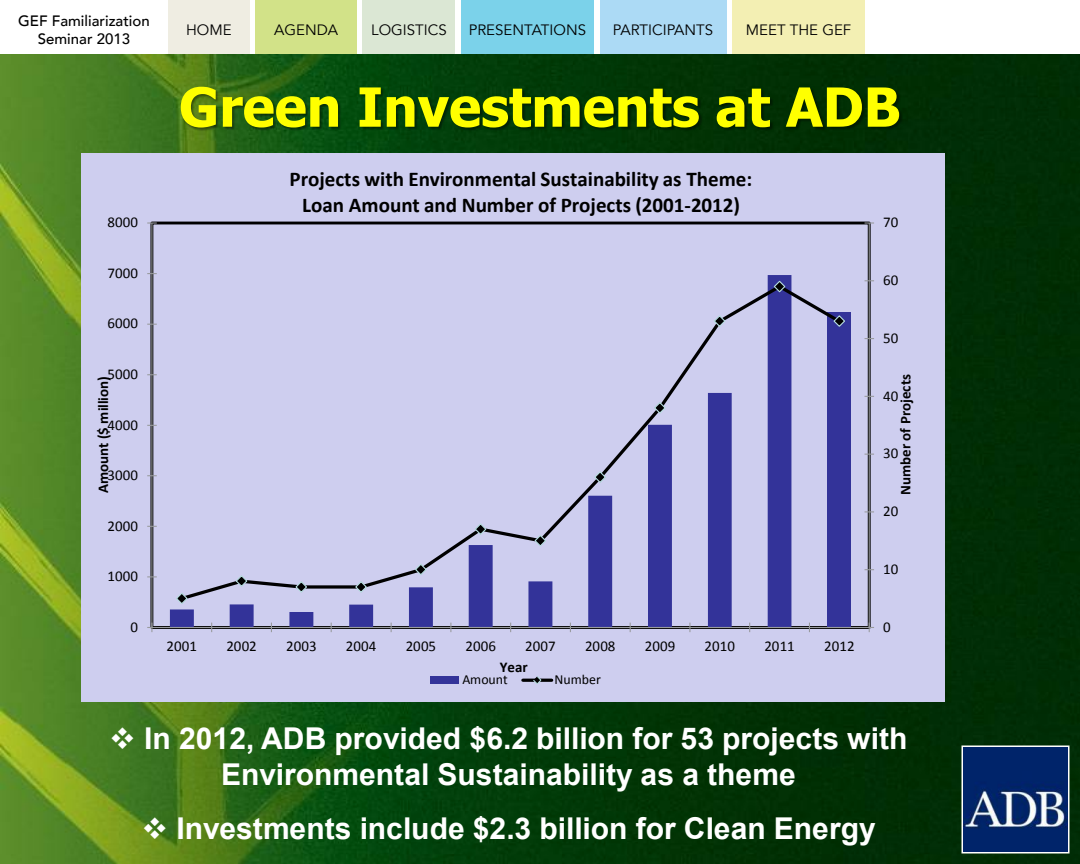
<style>
.page{position:relative;width:1080px;height:864px;background:#fff}
.page>*{position:absolute;margin:0;border:0;box-sizing:border-box;transform-origin:0 0}
.t1{font:700 54px "Tahoma";color:#ff0}
.t2{font:700 30px/36px "Arial";color:#fff;text-align:center}
.t3{font:700 21px/25.8px "Calibri";color:#000;text-align:center}
.t4{font:15px "Calibri";color:#000}
.t5{font:15px "Avenir";color:#000}
.t6{font:700 15px "Calibri";letter-spacing:.005em;color:#000}
.t7{font:500 15px/18px "Avenir";color:#000;text-align:center}
.t8{font:13.8px "Calibri";letter-spacing:-.005em;color:#000}
</style>
<div class="page">
<div style="left:168px;top:0;width:82px;height:54px;background:#efede2"></div>
<div style="left:600px;top:0;width:126px;height:54px;background:#acdaf5"></div>
<div style="left:363px;top:0;width:92px;height:54px;background:#dbe7d4"></div>
<div style="left:732px;top:0;width:133px;height:54px;background:#f3efb3"></div>
<div style="left:256px;top:0;width:101px;height:54px;background:#d2e288"></div>
<div style="left:461px;top:0;width:133px;height:54px;background:#7bd2ea"></div>
<img style="left:1px;top:55px;width:1079px;height:809px">
<img style="left:965px;top:749px;width:102px;height:102px">
<div style="left:962px;top:746px;width:108px;height:108px;border:2px solid #fff"></div>
<img style="left:146px;top:56px;width:520px;height:97px">
<img style="left:666px;top:56px;width:16px;height:97px">
<img style="left:682px;top:56px;width:185px;height:97px">
<img style="left:867px;top:56px;width:87px;height:120px">
<div style="left:81px;top:153px;width:864px;height:549px;background:#ceceef"></div>
<div style="left:150px;top:222px;width:721px;height:407px;border:3px solid #000"></div>
<div style="left:827px;top:312px;width:24px;height:315px;background:#339"></div>
<svg style="left:170px;top:275px;width:621px;height:352px"></svg>
<hr style="left:869px;top:223px;width:1px;height:404px;background:#989a9d">
<svg style="left:865px;top:222px;width:9px;height:2px"></svg>
<hr style="left:151px;top:223px;width:1px;height:404px;background:#989a9d">
<svg style="left:147px;top:222px;width:10px;height:2px"></svg>
<hr style="left:152px;top:627px;width:717px;height:1px;background:#989a9d">
<svg style="left:147px;top:623px;width:10px;height:9px"></svg>
<svg style="left:865px;top:623px;width:9px;height:9px"></svg>
<svg style="left:178px;top:283px;width:654px;height:320px"></svg>
<svg style="left:175px;top:592px;width:14px;height:13px"></svg>
<svg style="left:235px;top:574px;width:13px;height:14px"></svg>
<svg style="left:294px;top:580px;width:14px;height:14px"></svg>
<svg style="left:354px;top:580px;width:14px;height:14px"></svg>
<svg style="left:414px;top:563px;width:14px;height:13px"></svg>
<svg style="left:474px;top:522px;width:13px;height:14px"></svg>
<svg style="left:534px;top:534px;width:13px;height:13px"></svg>
<svg style="left:593px;top:470px;width:14px;height:14px"></svg>
<svg style="left:653px;top:401px;width:14px;height:14px"></svg>
<svg style="left:713px;top:314px;width:13px;height:14px"></svg>
<svg style="left:773px;top:280px;width:13px;height:13px"></svg>
<svg style="left:832px;top:315px;width:13px;height:12px"></svg>
<div style="left:431px;top:676px;width:28px;height:8px;background:#339"></div>
<hr style="left:523px;top:679px;width:29px;height:3px;background:#000">
<svg style="left:532px;top:676px;width:11px;height:8px"></svg>
<p class="t7" style="left:18px;top:10px;width:133px">GEF Familiarization<br>Seminar 2013</p>
<p class="t5" style="left:186px;top:20px;width:47px">HOME</p>
<p class="t5" style="left:274px;top:20px;width:65px">AGENDA</p>
<p class="t5" style="left:371px;top:20px;width:77px">LOGISTICS</p>
<p class="t5" style="left:469px;top:20px;width:119px">PRESENTATIONS</p>
<p class="t5" style="left:613px;top:20px;width:102px">PARTICIPANTS</p>
<p class="t5" style="left:746px;top:20px;width:107px">MEET THE GEF</p>
<h1 class="t1" style="left:179px;top:69px;width:723px">Green Investments at ADB</h1>
<p class="t4" style="left:108px;top:213px;width:32px">8000</p>
<p class="t4" style="left:108px;top:263px;width:32px">7000</p>
<p class="t4" style="left:108px;top:314px;width:32px">6000</p>
<p class="t3" style="left:290px;top:166px;width:464px">Projects with Environmental Sustainability as Theme:<br>Loan Amount and Number of Projects (2001-2012)</p>
<p class="t4" style="left:883px;top:213px;width:17px">70</p>
<p class="t4" style="left:883px;top:271px;width:17px">60</p>
<p class="t4" style="left:883px;top:328px;width:17px">50</p>
<p class="t4" style="left:108px;top:365px;width:32px">5000</p>
<p class="t6" style="left:93px;top:493px;width:119px;rotate:-90deg">Amount ($ million)</p>
<p class="t6" style="left:896px;top:495px;width:122px;rotate:-90deg">Number of Projects</p>
<p class="t4" style="left:883px;top:386px;width:17px">40</p>
<p class="t4" style="left:108px;top:415px;width:32px">4000</p>
<p class="t4" style="left:883px;top:444px;width:17px">30</p>
<p class="t4" style="left:108px;top:466px;width:32px">3000</p>
<p class="t4" style="left:108px;top:516px;width:32px">2000</p>
<p class="t4" style="left:108px;top:567px;width:32px">1000</p>
<p class="t4" style="left:130px;top:617px;width:9px">0</p>
<p class="t4" style="left:167px;top:637px;width:32px">2001</p>
<p class="t4" style="left:226px;top:637px;width:32px">2002</p>
<p class="t4" style="left:286px;top:637px;width:32px">2003</p>
<p class="t4" style="left:346px;top:637px;width:32px">2004</p>
<p class="t4" style="left:406px;top:637px;width:32px">2005</p>
<p class="t4" style="left:466px;top:637px;width:32px">2006</p>
<p class="t4" style="left:525px;top:637px;width:32px">2007</p>
<p class="t4" style="left:585px;top:637px;width:32px">2008</p>
<p class="t4" style="left:645px;top:637px;width:32px">2009</p>
<p class="t4" style="left:705px;top:637px;width:32px">2010</p>
<p class="t4" style="left:764px;top:637px;width:32px">2011</p>
<p class="t4" style="left:824px;top:637px;width:32px">2012</p>
<p class="t6" style="left:500px;top:657px;width:29px">Year</p>
<p class="t8" style="left:462px;top:671px;width:47px">Amount</p>
<p class="t8" style="left:555px;top:671px;width:48px">Number</p>
<p class="t4" style="left:883px;top:502px;width:17px">20</p>
<p class="t4" style="left:883px;top:559px;width:17px">10</p>
<p class="t4" style="left:883px;top:617px;width:9px">0</p>
<p class="t2" style="left:109px;top:721px;width:800px">❖ In 2012, ADB provided $6.2 billion for 53 projects with<br>Environmental Sustainability as a theme</p>
<p class="t2" style="left:141px;top:811px;width:736px">❖ Investments include $2.3 billion for Clean Energy</p>
</div>
